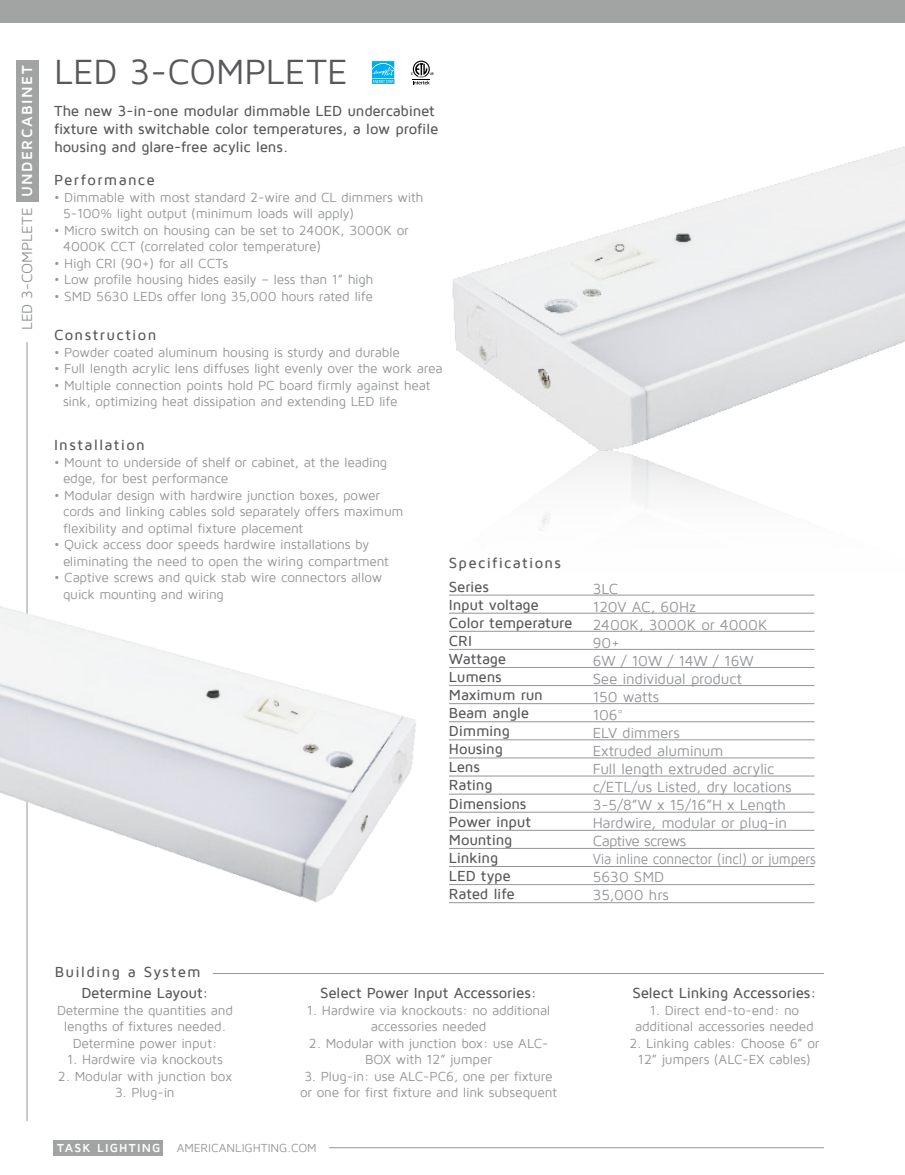
<style>
.page{position:relative;width:905px;height:1175px;background:#fff}
.page>*{position:absolute;margin:0;border:0;box-sizing:border-box;transform-origin:0 0}
.t1{font:36px "Maven Pro";color:#57585a}
.t2{font:500 15px/18px "Maven Pro";letter-spacing:-.015em;color:#57585a}
.t3{font:15px "Maven Pro";letter-spacing:-.015em;color:#939598}
.t4{font:500 15px "Maven Pro";letter-spacing:.085em;color:#57585a}
.t5{font:15px "Maven Pro";letter-spacing:-.015em;color:#939598;scale:.9 1}
.t6{font:15px "Maven Pro";letter-spacing:-.045em;color:#939598}
.t7{font:700 15px "Maven Pro";letter-spacing:.095em;color:#fff}
.t8{font:500 15px "Maven Pro";letter-spacing:.09em;color:#57585a}
.t9{font:13.5px/16.5px "Maven Pro";letter-spacing:-.015em;color:#939598}
.t10{font:12px "Maven Pro";letter-spacing:-.005em;color:#939598}
.t11{font:700 12px "Maven Pro";letter-spacing:.1em;color:#fff}
</style>
<div class="page">
<img style="left:452px;top:146px;width:452px;height:313px">
<hr style="left:213px;top:973px;width:611px;height:1px;background:#939598">
<div style="left:16px;top:60px;width:22px;height:142px;background:#a2a3a3"></div>
<hr style="left:27px;top:342px;width:1px;height:779px;background:#939598">
<div style="left:54px;top:1140px;width:109px;height:15px;background:#a2a3a3"></div>
<hr style="left:329px;top:1147px;width:495px;height:1px;background:#939598">
<div style="left:0;top:0;width:904px;height:22px;background:#a2a3a3"></div>
<hr style="left:449px;top:884px;width:365px;height:1px;background:#939598">
<hr style="left:449px;top:902px;width:365px;height:1px;background:#939598">
<hr style="left:449px;top:595px;width:365px;height:1px;background:#939598">
<hr style="left:449px;top:613px;width:365px;height:1px;background:#939598">
<hr style="left:449px;top:631px;width:365px;height:1px;background:#939598">
<hr style="left:449px;top:649px;width:365px;height:1px;background:#939598">
<hr style="left:449px;top:667px;width:365px;height:1px;background:#939598">
<hr style="left:449px;top:685px;width:365px;height:1px;background:#939598">
<hr style="left:449px;top:703px;width:365px;height:1px;background:#939598">
<hr style="left:449px;top:721px;width:365px;height:1px;background:#939598">
<hr style="left:449px;top:739px;width:365px;height:1px;background:#939598">
<hr style="left:449px;top:757px;width:365px;height:1px;background:#939598">
<hr style="left:449px;top:775px;width:365px;height:1px;background:#939598">
<hr style="left:449px;top:794px;width:365px;height:1px;background:#939598">
<hr style="left:449px;top:812px;width:365px;height:1px;background:#939598">
<hr style="left:449px;top:830px;width:365px;height:1px;background:#939598">
<hr style="left:449px;top:848px;width:365px;height:1px;background:#939598">
<hr style="left:449px;top:866px;width:365px;height:1px;background:#939598">
<svg style="left:411px;top:61px;width:22px;height:23px"></svg>
<svg style="left:372px;top:61px;width:23px;height:23px"></svg>
<img style="left:0;top:533px;width:416px;height:378px">
<p class="t7" style="left:19px;top:197px;width:133px;rotate:-90deg">UNDERCABINET</p>
<p class="t3" style="left:19px;top:330px;width:124px;rotate:-90deg">LED 3-COMPLETE</p>
<p class="t1" style="left:54px;top:53px;width:295px">LED 3-COMPLETE</p>
<p class="t2" style="left:54px;top:102px;width:386px">The new 3-in-one modular dimmable LED undercabinet fixture with switchable color temperatures, a low profile housing and glare-free acylic lens.</p>
<p class="t8" style="left:54px;top:172px;width:102px">Performance</p>
<p class="t9" style="left:63px;top:189px;width:362px;text-indent:-9px">• Dimmable with most standard 2-wire and CL dimmers with<br>5-100% light output (minimum loads will apply)</p>
<p class="t9" style="left:63px;top:222px;width:347px;text-indent:-9px">• Micro switch on housing can be set to 2400K, 3000K or<br>4000K CCT (correlated color temperature)</p>
<p class="t9" style="left:54px;top:255px;width:176px">• High CRI (90+) for all CCTs</p>
<p class="t9" style="left:54px;top:271px;width:321px">• Low profile housing hides easily – less than 1” high</p>
<p class="t9" style="left:54px;top:288px;width:320px">• SMD 5630 LEDs offer long 35,000 hours rated life</p>
<p class="t4" style="left:54px;top:327px;width:104px">Construction</p>
<p class="t9" style="left:54px;top:344px;width:347px">• Powder coated aluminum housing is sturdy and durable</p>
<p class="t9" style="left:54px;top:360px;width:390px">• Full length acrylic lens diffuses light evenly over the work area</p>
<p class="t9" style="left:63px;top:377px;width:369px;text-indent:-9px">• Multiple connection points hold PC board firmly against heat sink, optimizing heat dissipation and extending LED life</p>
<p class="t4" style="left:54px;top:437px;width:92px">Installation</p>
<p class="t9" style="left:63px;top:454px;width:326px;text-indent:-9px">• Mount to underside of shelf or cabinet, at the leading edge, for best performance</p>
<p class="t9" style="left:63px;top:487px;width:342px;text-indent:-9px">• Modular design with hardwire junction boxes, power cords and linking cables sold separately offers maximum flexibility and optimal fixture placement</p>
<p class="t9" style="left:63px;top:536px;width:327px;text-indent:-9px">• Quick access door speeds hardwire installations by eliminating the need to open the wiring compartment</p>
<p class="t9" style="left:63px;top:569px;width:321px;text-indent:-9px">• Captive screws and quick stab wire connectors allow quick mounting and wiring</p>
<p class="t4" style="left:449px;top:555px;width:114px">Specifications</p>
<p class="t2" style="left:449px;top:578px;width:42px">Series</p>
<p class="t2" style="left:449px;top:596px;width:91px">Input voltage</p>
<p class="t2" style="left:449px;top:614px;width:125px">Color temperature</p>
<p class="t2" style="left:449px;top:632px;width:25px">CRI</p>
<p class="t2" style="left:449px;top:650px;width:59px">Wattage</p>
<p class="t2" style="left:449px;top:668px;width:54px">Lumens</p>
<p class="t2" style="left:449px;top:686px;width:96px">Maximum run</p>
<p class="t2" style="left:449px;top:704px;width:82px">Beam angle</p>
<p class="t2" style="left:449px;top:722px;width:62px">Dimming</p>
<p class="t2" style="left:449px;top:740px;width:55px">Housing</p>
<p class="t2" style="left:449px;top:758px;width:33px">Lens</p>
<p class="t2" style="left:449px;top:776px;width:45px">Rating</p>
<p class="t2" style="left:449px;top:794px;width:79px">Dimensions</p>
<p class="t2" style="left:449px;top:812px;width:84px">Power input</p>
<p class="t2" style="left:449px;top:830px;width:65px">Mounting</p>
<p class="t2" style="left:449px;top:848px;width:51px">Linking</p>
<p class="t2" style="left:449px;top:866px;width:63px">LED type</p>
<p class="t2" style="left:449px;top:884px;width:67px">Rated life</p>
<p class="t3" style="left:592px;top:581px;width:27px">3LC</p>
<p class="t3" style="left:592px;top:599px;width:105px">120V AC, 60Hz</p>
<p class="t3" style="left:592px;top:617px;width:176px">2400K, 3000K or 4000K</p>
<p class="t3" style="left:592px;top:635px;width:28px">90+</p>
<p class="t3" style="left:592px;top:653px;width:163px">6W / 10W / 14W / 16W</p>
<p class="t3" style="left:592px;top:671px;width:151px">See individual product</p>
<p class="t3" style="left:592px;top:689px;width:68px">150 watts</p>
<p class="t3" style="left:592px;top:707px;width:32px">106°</p>
<p class="t3" style="left:592px;top:725px;width:88px">ELV dimmers</p>
<p class="t3" style="left:592px;top:743px;width:132px">Extruded aluminum</p>
<p class="t3" style="left:592px;top:761px;width:183px">Full length extruded acrylic</p>
<p class="t3" style="left:592px;top:779px;width:200px">c/ETL/us Listed, dry locations</p>
<p class="t3" style="left:592px;top:797px;width:194px">3-5/8”W x 15/16”H x Length</p>
<p class="t3" style="left:592px;top:815px;width:196px">Hardwire, modular or plug-in</p>
<p class="t6" style="left:592px;top:833px;width:95px">Captive screws</p>
<p class="t5" style="left:592px;top:851px;width:249px">Via inline connector (incl) or jumpers</p>
<p class="t3" style="left:592px;top:869px;width:73px">5630 SMD</p>
<p class="t3" style="left:592px;top:887px;width:78px">35,000 hrs</p>
<p class="t4" style="left:55px;top:964px;width:147px">Building a System</p>
<p class="t2" style="left:81px;top:984px;width:129px">Determine Layout:</p>
<p class="t9" style="left:57px;top:1002px;width:177px;text-align:center">Determine the quantities and lengths of fixtures needed.<br>Determine power input:</p>
<p class="t9" style="left:67px;top:1051px;width:157px">1. Hardwire via knockouts</p>
<p class="t9" style="left:58px;top:1068px;width:176px">2. Modular with junction box</p>
<p class="t9" style="left:115px;top:1084px;width:61px">3. Plug-in</p>
<p class="t2" style="left:320px;top:984px;width:218px">Select Power Input Accessories:</p>
<p class="t9" style="left:307px;top:1002px;width:245px;text-align:center">1. Hardwire via knockouts: no additional accessories needed</p>
<p class="t9" style="left:309px;top:1035px;width:241px;text-align:center">2. Modular with junction box: use ALC-<br>BOX with 12” jumper</p>
<p class="t9" style="left:300px;top:1068px;width:258px;text-align:center">3. Plug-in: use ALC-PC6, one per fixture or one for first fixture and link subsequent</p>
<p class="t11" style="left:57px;top:1141px;width:105px">TASK LIGHTING</p>
<p class="t10" style="left:177px;top:1141px;width:142px">AMERICANLIGHTING.COM</p>
<p class="t2" style="left:632px;top:984px;width:185px">Select Linking Accessories:</p>
<p class="t9" style="left:649px;top:1002px;width:151px">1. Direct end-to-end: no</p>
<p class="t9" style="left:635px;top:1018px;width:180px">additional accessories needed</p>
<p class="t9" style="left:629px;top:1035px;width:191px;text-align:center">2. Linking cables: Choose 6” or<br>12” jumpers (ALC-EX cables)</p>
</div>
